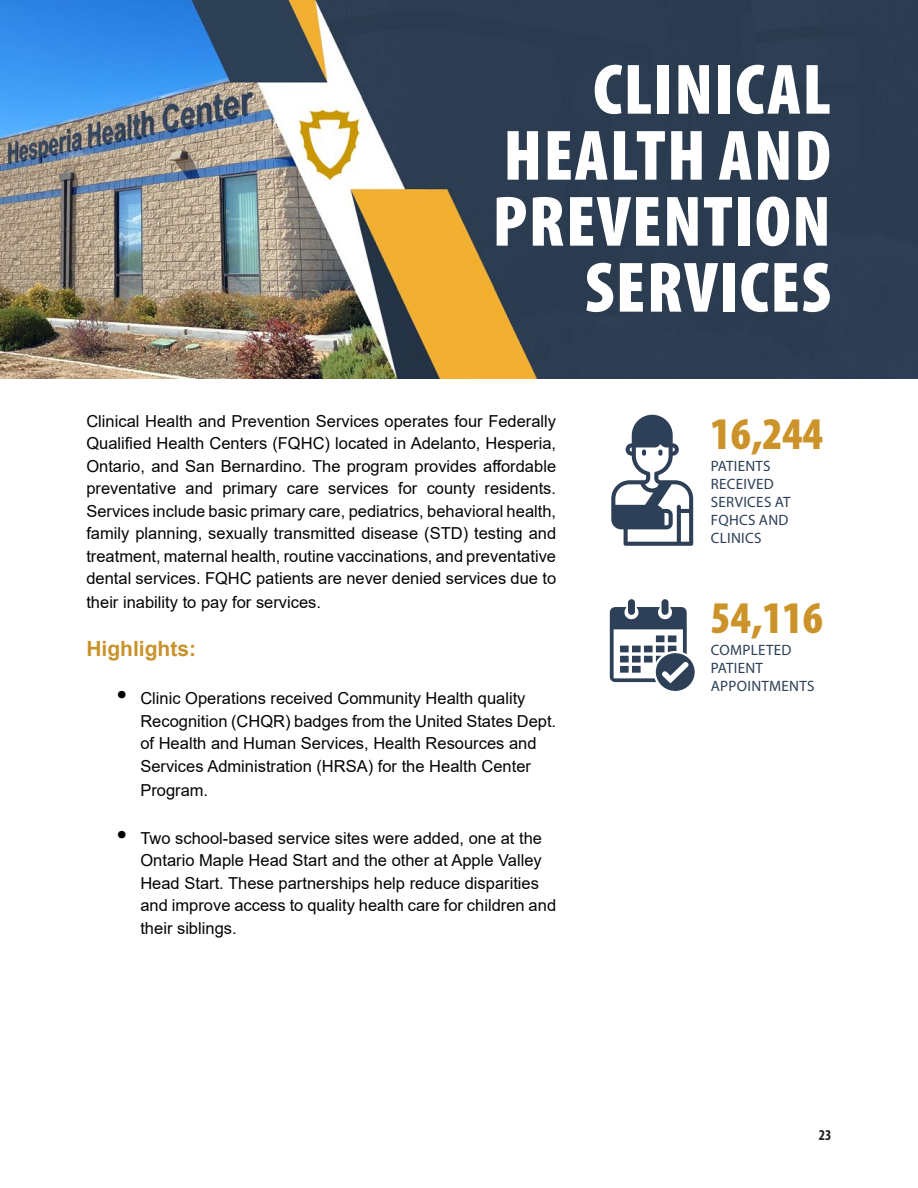
<style>
.page{position:relative;width:918px;height:1188px;background:#fff}
.page>*{position:absolute;margin:0;border:0;box-sizing:border-box;transform-origin:0 0}
.t1{font:900 condensed 72px/66px "Myriad Pro";letter-spacing:.02em;color:#fff}
.t2{font:900 condensed 45.45px "Myriad Pro";color:#cc932a}
.t3{font:700 21px "Arial";color:#c9932b}
.t4{font:16.5px/22.5px "Arial";color:#040503}
.t5{font:15px/18px "Myriad Pro";letter-spacing:.02em;color:#2c3e55}
.t6{font:700 condensed 15px "Myriad Pro";color:#231f20}
.s1{font-family:"Myriad Pro";font-size:36px}
</style>
<div class="page">
<img style="left:0;top:0;width:918px;height:378px">
<svg style="left:611px;top:415px;width:82px;height:131px"></svg>
<svg style="left:610px;top:599px;width:85px;height:92px"></svg>
<div style="left:632px;top:666px;width:9px;height:7px;background:#2e4057"></div>
<p class="t1" style="left:593px;top:55px;width:239px">CLINICAL</p>
<p class="t1" style="left:493px;top:121px;width:340px">HEALTH AND<br>PREVENTION</p>
<p class="t1" style="left:585px;top:253px;width:248px">SERVICES</p>
<p class="t4" style="left:86px;top:410px;width:471px;text-align:justify">Clinical Health and Prevention Services operates four Federally Qualified Health Centers (FQHC) located in Adelanto, Hesperia, Ontario, and San Bernardino. The program provides affordable preventative and primary care services for county residents.<br>Services include basic primary care, pediatrics, behavioral health, family planning, sexually transmitted disease (STD) testing and treatment, maternal health, routine vaccinations, and preventative dental services. FQHC patients are never denied services due to</p>
<p class="t4" style="left:86px;top:591px;width:236px">their inability to pay for services.</p>
<p class="t3" style="left:86px;top:634px;width:111px">Highlights:</p>
<p class="t4" style="left:140px;top:687px;width:417px;text-indent:-23px"><span class="s1">•</span> Clinic Operations received Community Health quality<br>Recognition (CHQR) badges from the United States Dept.</p>
<p class="t4" style="left:140px;top:732px;width:398px">of Health and Human Services, Health Resources and<br>Services Administration (HRSA) for the Health Center</p>
<p class="t4" style="left:140px;top:779px;width:69px">Program.</p>
<p class="t4" style="left:117px;top:827px;width:427px"><span class="s1">•</span> Two school-based service sites were added, one at the</p>
<p class="t4" style="left:140px;top:849px;width:417px">Ontario Maple Head Start and the other at Apple Valley<br>Head Start. These partnerships help reduce disparities and improve access to quality health care for children and</p>
<p class="t4" style="left:140px;top:917px;width:98px">their siblings.</p>
<p class="t2" style="left:711px;top:405px;width:114px">16,244</p>
<p class="t5" style="left:711px;top:457px;width:61px">PATIENTS</p>
<p class="t5" style="left:711px;top:475px;width:81px">RECEIVED<br>SERVICES AT<br>FQHCS AND<br>CLINICS</p>
<p class="t2" style="left:711px;top:589px;width:114px">54,116</p>
<p class="t5" style="left:711px;top:641px;width:105px">COMPLETED<br>PATIENT<br>APPOINTMENTS</p>
<p class="t6" style="left:819px;top:1125px;width:14px">23</p>
</div>
